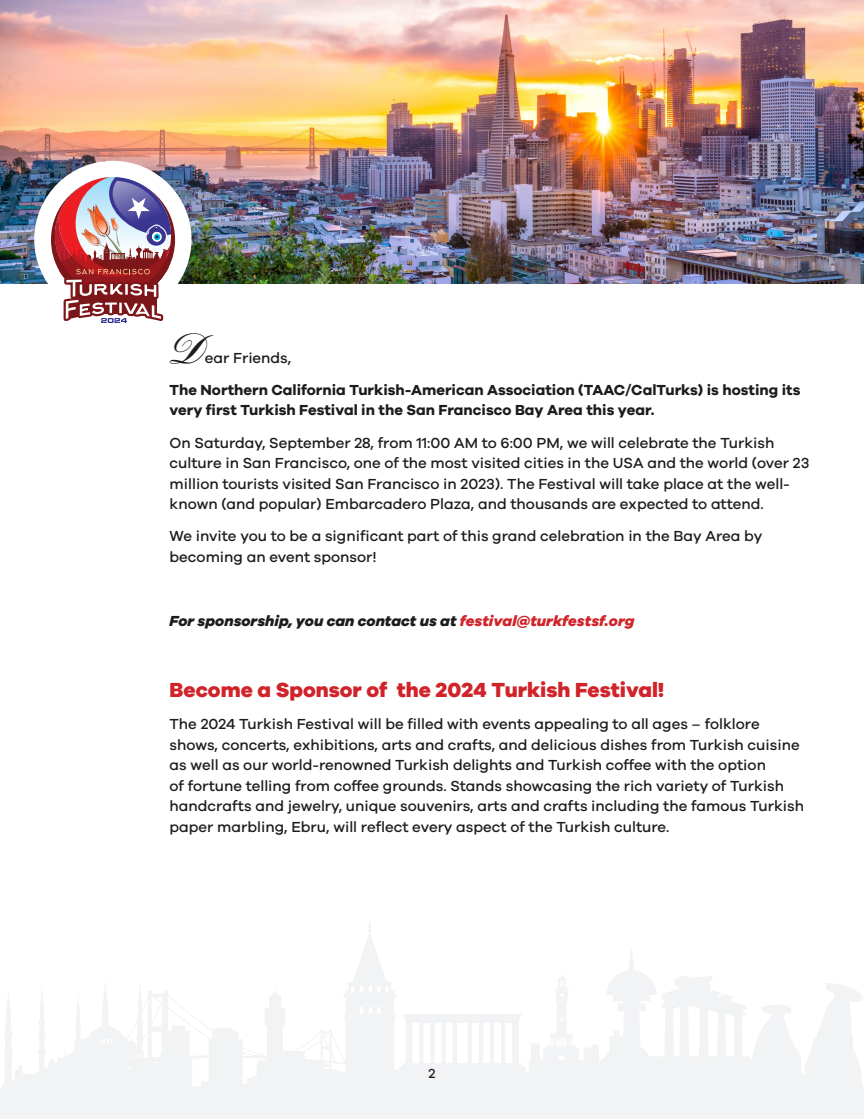
<style>
.page{position:relative;width:864px;height:1119px;background:#fff}
.page>*{position:absolute;margin:0;border:0;box-sizing:border-box;transform-origin:0 0}
.t1{font:900 40.5px "Kuenstler Script";color:#1c1c1c}
.t2{font:800 21px "Galano Grotesque";color:#d1232a}
.t3{font:500 15px/20.5px "Galano Grotesque";color:#1c1c1c}
.t4{font:700 15px/20.5px "Galano Grotesque";color:#1c1c1c}
.t5{font:italic 800 15px "Galano Grotesque";color:#1c1c1c}
.t6{font:500 13.5px "Galano Grotesque";color:#231f20}
.s1{color:#d1232a}
</style>
<div class="page">
<img style="left:0;top:0;width:863px;height:283px">
<div style="left:34px;top:161px;width:157px;height:157px;background:#fff;border-radius:50%"></div>
<svg style="left:51px;top:177px;width:124px;height:146px"></svg>
<svg style="left:0;top:922px;width:863px;height:196px"></svg>
<h1 class="t1" style="left:169px;top:323px;width:36px">D</h1>
<p class="t3" style="left:205px;top:347px;width:88px">ear Friends,</p>
<p class="t4" style="left:169px;top:379px;width:632px">The Northern California Turkish-American Association (TAAC/CalTurks) is hosting its very first Turkish Festival in the San Francisco Bay Area this year.</p>
<p class="t3" style="left:169px;top:432px;width:641px">On Saturday, September 28, from 11:00 AM to 6:00 PM, we will celebrate the Turkish culture in San Francisco, one of the most visited cities in the USA and the world (over 23 million tourists visited San Francisco in 2023). The Festival will take place at the well&shy;known (and popular) Embarcadero Plaza, and thousands are expected to attend.</p>
<p class="t3" style="left:169px;top:525px;width:594px">We invite you to be a significant part of this grand celebration in the Bay Area by becoming an event sponsor!</p>
<p class="t5" style="left:169px;top:611px;width:466px">For sponsorship, you can contact us at <span class="s1">festival@turkfestsf.org</span></p>
<h2 class="t2" style="left:169px;top:676px;width:496px">Become a Sponsor of the 2024 Turkish Festival!</h2>
<p class="t3" style="left:169px;top:713px;width:635px">The 2024 Turkish Festival will be filled with events appealing to all ages – folklore shows, concerts, exhibitions, arts and crafts, and delicious dishes from Turkish cuisine as well as our world-renowned Turkish delights and Turkish coffee with the option<br>of fortune telling from coffee grounds. Stands showcasing the rich variety of Turkish handcrafts and jewelry, unique souvenirs, arts and crafts including the famous Turkish paper marbling, Ebru, will reflect every aspect of the Turkish culture.</p>
<p class="t6" style="left:428px;top:1065px;width:9px">2</p>
</div>
